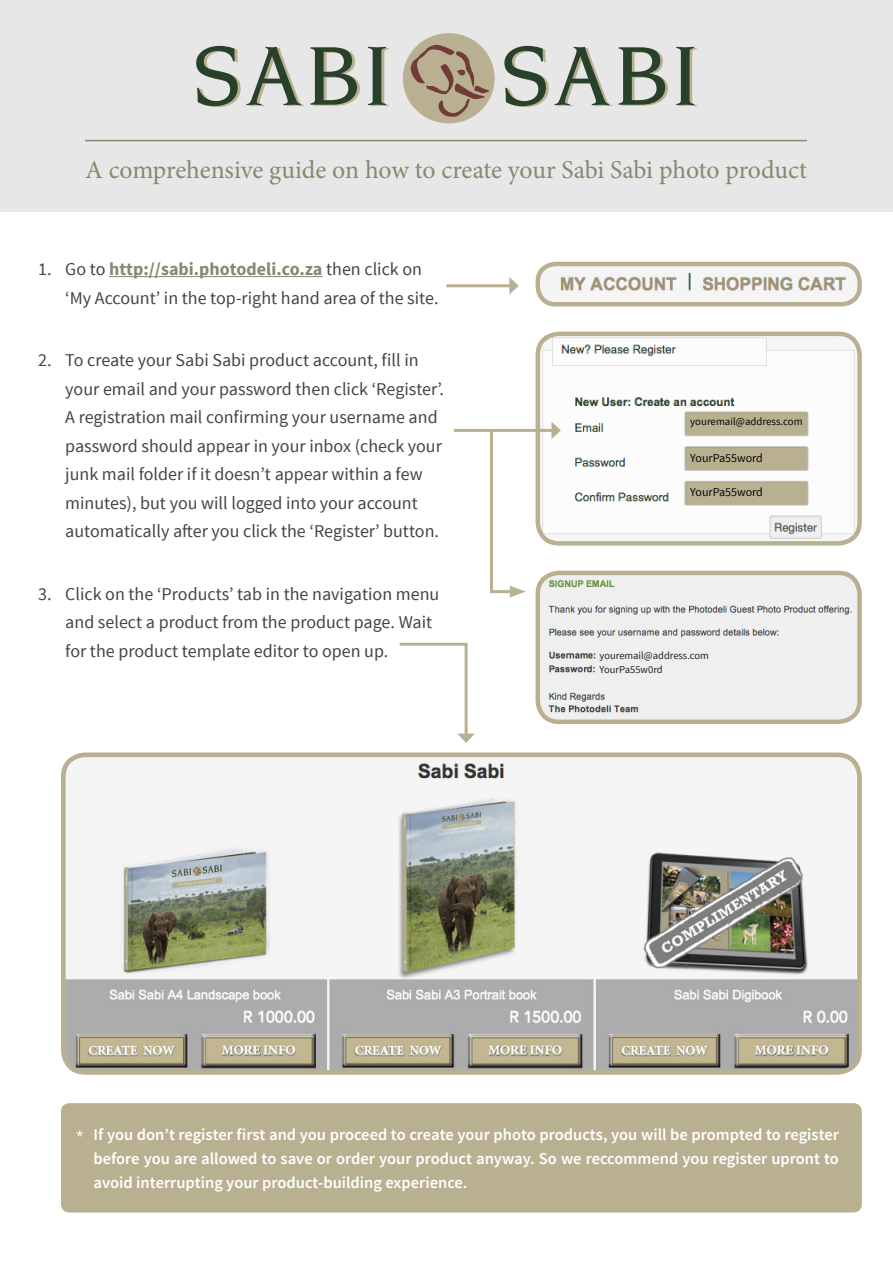
<style>
.page{position:relative;width:893px;height:1263px;background:#fff}
.page>*{position:absolute;margin:0;border:0;box-sizing:border-box;transform-origin:0 0}
.t1{font:25.8px "Minion Pro";letter-spacing:-.005em;color:#8a876f}
.t2{font:18px/28.5px "Source Sans Pro";color:#434444}
.t3{font:600 16.5px/24px "Source Sans Pro";color:#fff;text-align:justify}
.t4{font:12px "Source Sans Pro";color:#050506}
.t5{font:10.8px "Source Sans Pro";color:#050506}
.t6{font:10.5px "Source Sans Pro";color:#231f20}
.s1{font-weight:700;color:#8a876f}
</style>
<div class="page">
<div style="left:0;top:0;width:893px;height:211px;background:#e7e7e7"></div>
<img style="left:540px;top:267px;width:317px;height:34px">
<div style="left:535px;top:262px;width:327px;height:44px;border:4px solid #b9b091;border-radius:18px"></div>
<hr style="left:109px;top:276px;width:214px;height:1px;background:#8a876f">
<img style="left:540px;top:335px;width:317px;height:206px">
<div style="left:535px;top:332px;width:327px;height:214px;border:4px solid #b9b091;border-radius:21px"></div>
<img style="left:540px;top:574px;width:317px;height:145px">
<div style="left:535px;top:571px;width:327px;height:153px;border:4px solid #b9b091;border-radius:21px"></div>
<img style="left:67px;top:758px;width:789px;height:311px">
<div style="left:61px;top:752px;width:801px;height:323px;border:5px solid #b9b091;border-radius:22px"></div>
<div style="left:61px;top:1103px;width:801px;height:109px;background:#b9b091;border-radius:9px"></div>
<hr style="left:446px;top:284px;width:66px;height:3px;background:#b9b091">
<svg style="left:509px;top:277px;width:10px;height:17px"></svg>
<hr style="left:454px;top:429px;width:100px;height:3px;background:#b9b091">
<svg style="left:551px;top:422px;width:10px;height:17px"></svg>
<svg style="left:488px;top:428px;width:38px;height:169px"></svg>
<svg style="left:399px;top:642px;width:76px;height:101px"></svg>
<svg style="left:76px;top:1130px;width:7px;height:7px"></svg>
<svg style="left:196px;top:46px;width:108px;height:61px"></svg>
<svg style="left:310px;top:47px;width:50px;height:59px"></svg>
<svg style="left:368px;top:47px;width:21px;height:59px"></svg>
<svg style="left:504px;top:46px;width:45px;height:61px"></svg>
<svg style="left:555px;top:47px;width:57px;height:59px"></svg>
<svg style="left:619px;top:47px;width:49px;height:59px"></svg>
<svg style="left:676px;top:47px;width:21px;height:59px"></svg>
<div style="left:403px;top:33px;width:92px;height:90px;background:#b9b091;border-radius:50%"></div>
<svg style="left:411px;top:44px;width:79px;height:73px"></svg>
<hr style="left:85px;top:140px;width:722px;height:1px;background:#8a876f">
<p class="t1" style="left:85px;top:153px;width:723px">A comprehensive guide on how to create your Sabi Sabi photo product</p>
<p class="t2" style="left:65px;top:255px;width:375px;text-indent:-27px">1. Go to <span class="s1">http://sabi.photodeli.co.za</span> then click on ‘My Account’ in the top-right hand area of the site.</p>
<p class="t2" style="left:65px;top:346px;width:380px;text-indent:-27px">2. To create your Sabi Sabi product account, fill in your email and your password then click ‘Register’.<br>A registration mail confirming your username and password should appear in your inbox (check your junk mail folder if it doesn’t appear within a few minutes), but you will logged into your account automatically after you click the ‘Register’ button.</p>
<p class="t2" style="left:65px;top:580px;width:376px;text-indent:-27px">3. Click on the ‘Products’ tab in the navigation menu and select a product from the product page. Wait for the product template editor to open up.</p>
<p class="t5" style="left:690px;top:415px;width:114px">youremail@address.com</p>
<p class="t4" style="left:690px;top:450px;width:74px">YourPa55word</p>
<p class="t4" style="left:690px;top:485px;width:74px">YourPa55word</p>
<p class="t6" style="left:600px;top:649px;width:111px">youremail@address.com</p>
<p class="t6" style="left:600px;top:663px;width:65px">YourPa55w0rd</p>
<p class="t3" style="left:94px;top:1122px;width:747px">If you don’t register first and you proceed to create your photo products, you will be prompted to register before you are allowed to save or order your product anyway. So we reccommend you register upront to avoid interrupting your product-building experience.</p>
</div>
